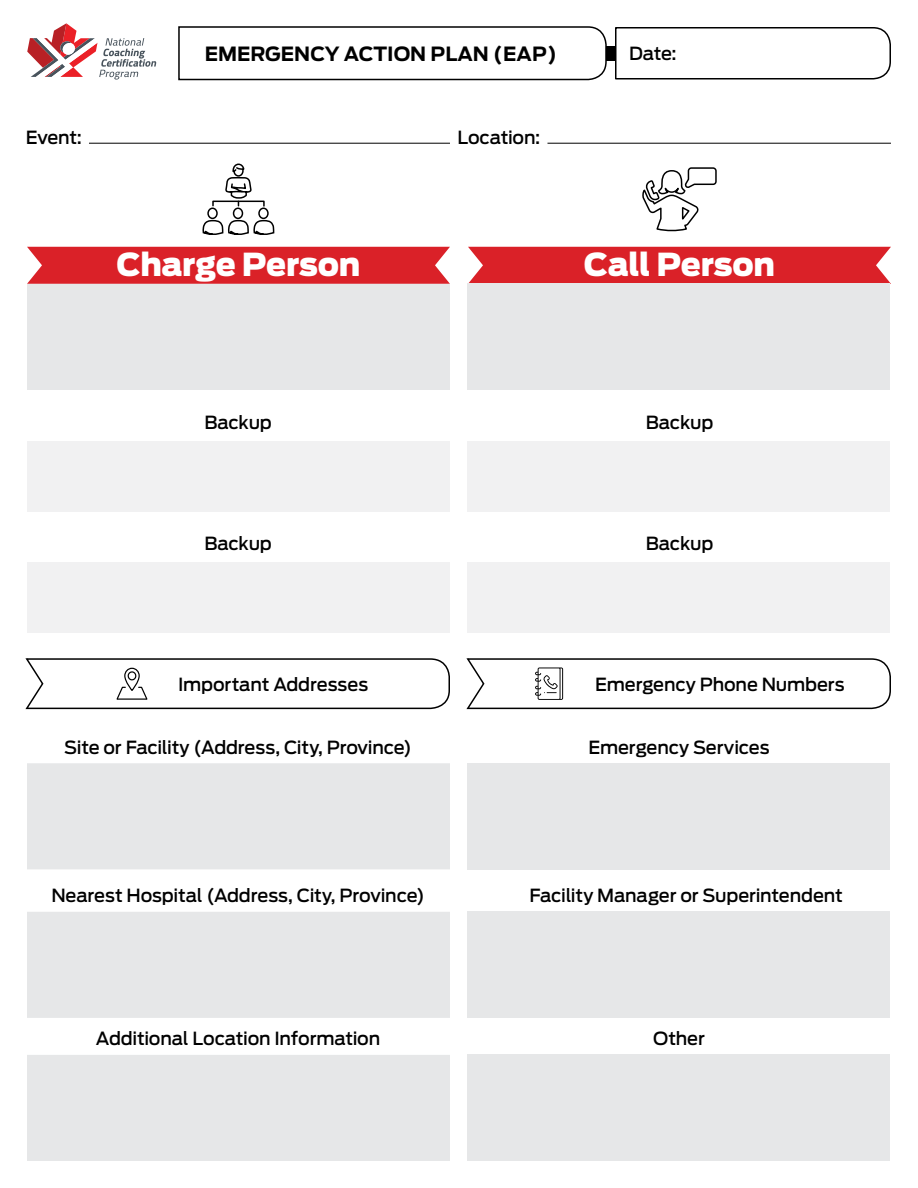
<style>
.page{position:relative;width:918px;height:1188px;background:#fff}
.page>*{position:absolute;margin:0;border:0;box-sizing:border-box;transform-origin:0 0}
.t1{font:900 31.5px "Antenna";letter-spacing:-.01em;color:#fff}
.t2{font:700 19.5px "Antenna";color:#000}
.t3{font:500 18px "Antenna";letter-spacing:-.01em;color:#000}
</style>
<div class="page">
<div style="left:27px;top:1055px;width:423px;height:106px;background:#e6e7e8"></div>
<div style="left:467px;top:1055px;width:423px;height:106px;background:#e6e7e8"></div>
<svg style="left:614px;top:27px;width:277px;height:53px"></svg>
<svg style="left:178px;top:26px;width:430px;height:55px"></svg>
<hr style="left:89px;top:143px;width:361px;height:1px;background:#000">
<hr style="left:547px;top:143px;width:344px;height:1px;background:#000">
<div style="left:606px;top:46px;width:9px;height:14px;background:#000"></div>
<div style="left:27px;top:247px;width:423px;height:37px;background:#da2128"></div>
<div style="left:468px;top:247px;width:423px;height:37px;background:#da2128"></div>
<svg style="left:202px;top:163px;width:73px;height:72px"></svg>
<svg style="left:643px;top:167px;width:74px;height:64px"></svg>
<div style="left:27px;top:284px;width:423px;height:106px;background:#e6e7e8"></div>
<div style="left:467px;top:284px;width:423px;height:106px;background:#e6e7e8"></div>
<div style="left:27px;top:441px;width:423px;height:71px;background:#f1f1f2"></div>
<div style="left:467px;top:441px;width:423px;height:71px;background:#f1f1f2"></div>
<div style="left:27px;top:562px;width:423px;height:70px;background:#f1f1f2"></div>
<div style="left:467px;top:562px;width:423px;height:70px;background:#f1f1f2"></div>
<svg style="left:466px;top:658px;width:425px;height:52px"></svg>
<svg style="left:25px;top:658px;width:425px;height:52px"></svg>
<div style="left:27px;top:763px;width:423px;height:106px;background:#e6e7e8"></div>
<div style="left:467px;top:763px;width:423px;height:106px;background:#e6e7e8"></div>
<div style="left:27px;top:912px;width:423px;height:106px;background:#e6e7e8"></div>
<div style="left:467px;top:912px;width:423px;height:106px;background:#e6e7e8"></div>
<svg style="left:27px;top:23px;width:129px;height:57px"></svg>
<p class="t3" style="left:26px;top:126px;width:58px">Event:</p>
<p class="t2" style="left:205px;top:42px;width:354px">EMERGENCY ACTION PLAN (EAP)</p>
<p class="t3" style="left:457px;top:126px;width:85px">Location:</p>
<p class="t3" style="left:629px;top:43px;width:49px">Date:</p>
<p class="t1" style="left:117px;top:246px;width:245px">Charge Person</p>
<p class="t1" style="left:584px;top:246px;width:193px">Call Person</p>
<p class="t3" style="left:204px;top:412px;width:69px">Backup</p>
<p class="t3" style="left:646px;top:412px;width:69px">Backup</p>
<p class="t3" style="left:204px;top:533px;width:69px">Backup</p>
<p class="t3" style="left:646px;top:533px;width:69px">Backup</p>
<p class="t3" style="left:178px;top:674px;width:192px">Important Addresses</p>
<p class="t3" style="left:595px;top:674px;width:251px">Emergency Phone Numbers</p>
<p class="t3" style="left:64px;top:736px;width:349px">Site or Facility (Address, City, Province)</p>
<p class="t3" style="left:588px;top:736px;width:183px">Emergency Services</p>
<p class="t3" style="left:51px;top:885px;width:375px">Nearest Hospital (Address, City, Province)</p>
<p class="t3" style="left:529px;top:885px;width:315px">Facility Manager or Superintendent</p>
<p class="t3" style="left:96px;top:1028px;width:286px">Additional Location Information</p>
<p class="t3" style="left:653px;top:1028px;width:53px">Other</p>
</div>
